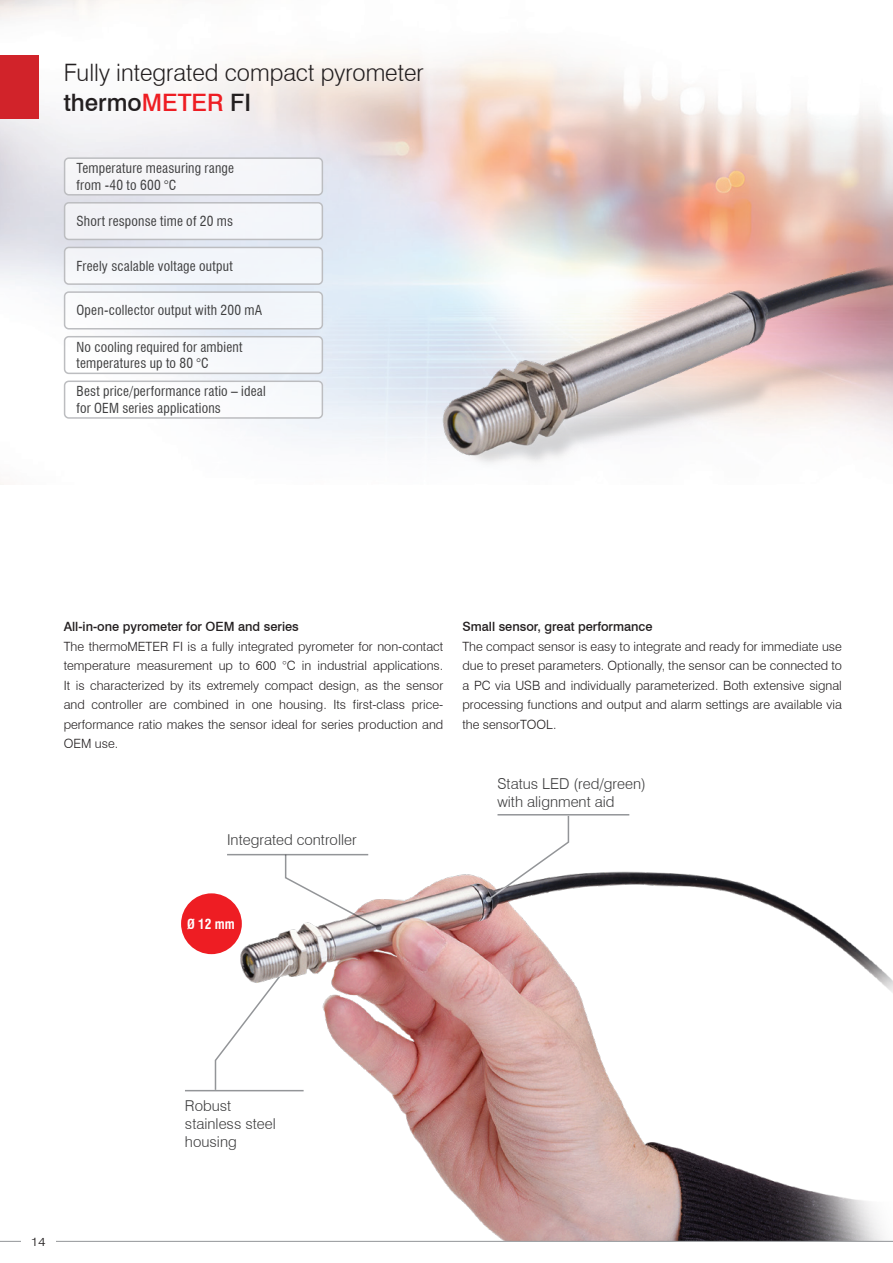
<style>
.page{position:relative;width:893px;height:1263px;background:#fff}
.page>*{position:absolute;margin:0;border:0;box-sizing:border-box;transform-origin:0 0}
.t1{font:300 24px/30px "Swiss 721 BT";color:#231f20}
.t2{font:300 15px/18px "Swiss 721 BT";color:#3e3e3f}
.t3{font:condensed 13.5px/16.5px "Swiss 721 BT";letter-spacing:.015em;color:#3e3e3f}
.t4{font:700 condensed 13.5px "Swiss 721 BT";color:#fff}
.t5{font:300 12.75px/19.5px "Swiss 721 BT";color:#231f20;text-align:justify}
.t6{font:500 12.75px "Swiss 721 BT";color:#231f20}
.t7{font:300 12px "Swiss 721 BT";color:#231f20;scale:1.18 1}
.s1{font-weight:500}
.s2{font-weight:500;color:#ee1d23}
</style>
<div class="page">
<img style="left:194px;top:814px;width:699px;height:427px">
<img style="left:0;top:0;width:893px;height:485px">
<div style="left:0;top:55px;width:38px;height:64px;background:#d1232a"></div>
<hr style="left:0;top:1241px;width:893px;height:1px;background:#939598">
<div style="left:21px;top:1220px;width:34px;height:43px;background:#fff"></div>
<div style="left:65px;top:158px;width:257px;height:37px;background:#f5f5f8;border-radius:4px"></div>
<div style="left:64px;top:157px;width:259px;height:39px;border:2px solid #bcbdc0;border-radius:4px"></div>
<div style="left:65px;top:203px;width:257px;height:36px;background:#f3f5f9;border-radius:4px"></div>
<div style="left:64px;top:202px;width:259px;height:38px;border:2px solid #bcbdc0;border-radius:4px"></div>
<div style="left:65px;top:247px;width:257px;height:37px;background:#f2f5fa;border-radius:4px"></div>
<div style="left:64px;top:247px;width:259px;height:38px;border:2px solid #bcbdc0;border-radius:4px"></div>
<div style="left:65px;top:292px;width:257px;height:37px;background:#f3f7fb;border-radius:4px"></div>
<div style="left:64px;top:291px;width:259px;height:38px;border:2px solid #bcbdc0;border-radius:4px"></div>
<div style="left:65px;top:337px;width:257px;height:36px;background:#f8f9fc;border-radius:4px"></div>
<div style="left:64px;top:336px;width:259px;height:38px;border:2px solid #bcbdc0;border-radius:4px"></div>
<div style="left:65px;top:381px;width:257px;height:37px;background:#fff;border-radius:4px"></div>
<div style="left:64px;top:380px;width:259px;height:39px;border:2px solid #bcbdc0;border-radius:4px"></div>
<img style="left:393px;top:204px;width:500px;height:281px">
<hr style="left:497px;top:814px;width:132px;height:1px;background:#939598">
<hr style="left:185px;top:1090px;width:119px;height:1px;background:#939598">
<hr style="left:227px;top:854px;width:141px;height:1px;background:#939598">
<svg style="left:486px;top:814px;width:84px;height:88px"></svg>
<svg style="left:284px;top:853px;width:98px;height:77px"></svg>
<svg style="left:214px;top:959px;width:79px;height:131px"></svg>
<div style="left:180px;top:892px;width:63px;height:64px;background:#ee1d23;border-radius:50%"></div>
<div style="left:178px;top:890px;width:67px;height:67px;border:3px solid #fff;border-radius:50%"></div>
<h1 class="t1" style="left:64px;top:58px;width:362px">Fully integrated compact pyrometer <span class="s1">thermo</span><span class="s2">METER</span> <span class="s1">FI</span></h1>
<p class="t3" style="left:77px;top:160px;width:159px">Temperature measuring range from -40 to 600 °C</p>
<p class="t3" style="left:77px;top:213px;width:158px">Short response time of 20 ms</p>
<p class="t3" style="left:77px;top:258px;width:158px">Freely scalable voltage output</p>
<p class="t3" style="left:77px;top:302px;width:187px">Open-collector output with 200 mA</p>
<p class="t3" style="left:77px;top:338px;width:167px">No cooling required for ambient temperatures up to 80 °C</p>
<p class="t3" style="left:77px;top:383px;width:191px">Best price/performance ratio – ideal for OEM series applications</p>
<p class="t6" style="left:64px;top:619px;width:237px">All-in-one pyrometer for OEM and series</p>
<p class="t5" style="left:64px;top:636px;width:381px">The thermoMETER FI is a fully integrated pyrometer for non-contact temperature measurement up to 600 °C in industrial applications.<br>It is characterized by its extremely compact design, as the sensor and controller are combined in one housing. Its first-class price&shy;performance ratio makes the sensor ideal for series production and OEM use.</p>
<p class="t2" style="left:227px;top:830px;width:131px">Integrated controller</p>
<p class="t6" style="left:462px;top:619px;width:192px">Small sensor, great performance</p>
<p class="t5" style="left:462px;top:636px;width:381px">The compact sensor is easy to integrate and ready for immediate use due to preset parameters. Optionally, the sensor can be connected to a PC via USB and individually parameterized. Both extensive signal processing functions and output and alarm settings are available via the sensorTOOL.</p>
<p class="t2" style="left:497px;top:774px;width:150px">Status LED (red/green) with alignment aid</p>
<p class="t4" style="left:187px;top:915px;width:49px">Ø 12 mm</p>
<p class="t7" style="left:31px;top:1235px;width:14px">14</p>
<p class="t2" style="left:185px;top:1097px;width:92px">Robust stainless steel housing</p>
</div>
